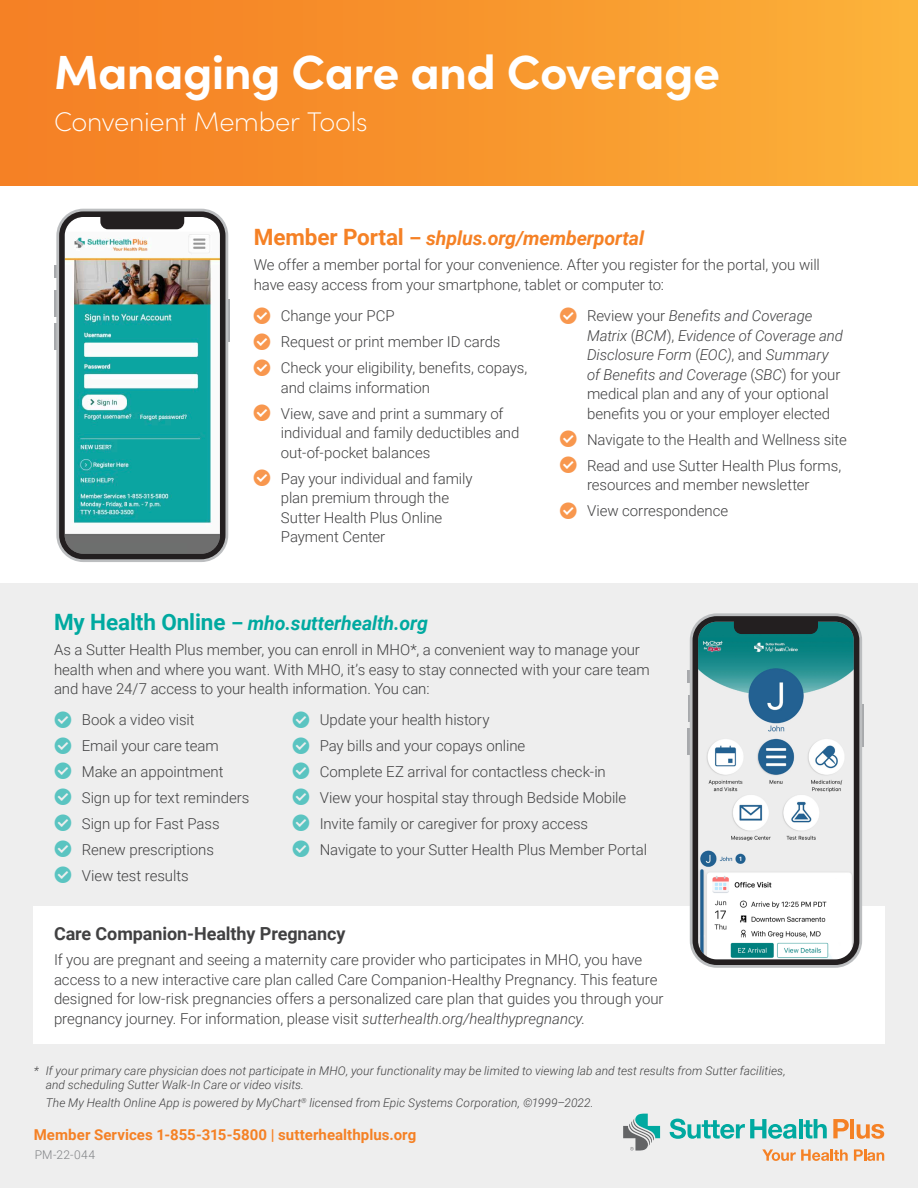
<style>
.page{position:relative;width:918px;height:1188px;background:#fff}
.page>*{position:absolute;margin:0;border:0;box-sizing:border-box;transform-origin:0 0}
.t1{font:700 48px "Sofia Pro";letter-spacing:-.015em;color:#fff}
.t2{font:200 27px "Sofia Pro";letter-spacing:-.01em;color:#fff}
.t3{font:italic 700 19.5px "Roboto";letter-spacing:-.005em;color:#f58125}
.t4{font:italic 700 19.5px "Roboto";letter-spacing:-.005em;color:#00a9a0}
.t5{font:700 18px "Roboto";letter-spacing:-.005em;color:#414142}
.t6{font:300 15px/26px "Roboto";letter-spacing:-.005em;color:#414142}
.t7{font:italic 300 15px/19.5px "Roboto";letter-spacing:-.005em;color:#414142}
.t8{font:700 15px "Roboto";letter-spacing:.005em;color:#f58125}
.t9{font:italic 300 12px/13.5px "Roboto";letter-spacing:.005em;color:#414142}
.t10{font:300 12px "Roboto";letter-spacing:.025em;color:#808285}
.s1{font-style:normal;font-size:22.5px}
.s2{font-style:normal}
.s3{font-family:"Web Hosting Hub Glyphs";font-weight:400;font-size:16.5px;color:#f8974e}
.s4{font-family:"Web Hosting Hub Glyphs";font-weight:400;font-style:normal;font-size:16.5px;color:#f8974e}
.s5{font-family:"Web Hosting Hub Glyphs";font-weight:400;font-size:16.5px;color:#5ac4c1}
.s6{font-style:italic}
</style>
<div class="page">
<div style="left:0;top:583px;width:918px;height:605px;background:#eee"></div>
<svg style="left:55px;top:265px;width:1px;height:13px"></svg>
<hr style="left:55px;top:290px;width:4px;height:26px;background:#a7a9ac">
<div style="left:225px;top:299px;width:5px;height:42px;background:#a7a9ac"></div>
<hr style="left:55px;top:324px;width:3px;height:26px;background:#a7a9ac">
<svg style="left:56px;top:209px;width:172px;height:353px;background:#bcbdbf"></svg>
<svg style="left:59px;top:211px;width:166px;height:348px"></svg>
<div style="left:34px;top:906px;width:850px;height:138px;background:#fff"></div>
<svg style="left:688px;top:670px;width:2px;height:13px"></svg>
<div style="left:688px;top:695px;width:5px;height:26px;background:#a7a9ac"></div>
<div style="left:859px;top:704px;width:5px;height:42px;background:#a7a9ac"></div>
<hr style="left:688px;top:729px;width:3px;height:26px;background:#a7a9ac">
<svg style="left:690px;top:613px;width:172px;height:355px;background:#b8b9bb"></svg>
<svg style="left:693px;top:616px;width:166px;height:349px"></svg>
<div style="left:0;top:0;width:918px;height:186px;background:linear-gradient(to right,#f47c22,#fcb039)"></div>
<svg style="left:623px;top:1114px;width:37px;height:37px"></svg>
<svg style="left:670px;top:1119px;width:127px;height:20px"></svg>
<hr style="left:799px;top:1119px;width:3px;height:19px;background:#00a9a0">
<svg style="left:804px;top:1119px;width:23px;height:20px"></svg>
<svg style="left:833px;top:1119px;width:16px;height:19px"></svg>
<hr style="left:850px;top:1119px;width:4px;height:19px;background:#f58125">
<svg style="left:857px;top:1124px;width:27px;height:15px"></svg>
<svg style="left:762px;top:1149px;width:86px;height:12px"></svg>
<svg style="left:854px;top:1149px;width:30px;height:12px"></svg>
<h1 class="t1" style="left:54px;top:36px;width:668px">Managing Care and Coverage</h1>
<h2 class="t2" style="left:54px;top:102px;width:315px">Convenient Member Tools</h2>
<h3 class="t3" style="left:254px;top:225px;width:392px"><span class="s1">Member Portal</span> <span class="s2">–</span> shplus.org/memberportal</h3>
<p class="t6" style="left:254px;top:254px;width:568px;line-height:19.5px">We offer a member portal for your convenience. After you register for the portal, you will have easy access from your smartphone, tablet or computer to:</p>
<p class="t6" style="left:254px;top:303px;width:275px"><span class="s3">Ŧ</span> Change your PCP<br><span class="s3">Ŧ</span> Request or print member ID cards<br><span class="s3">Ŧ</span> Check your eligibility, benefits, copays,</p>
<p class="t6" style="left:254px;top:374px;width:251px;text-indent:27px">and claims information<br><span class="s3">Ŧ</span> View, save and print a summary of</p>
<p class="t6" style="left:281px;top:423px;width:240px;line-height:19.5px">individual and family deductibles and out-of-pocket balances</p>
<p class="t6" style="left:281px;top:468px;width:193px;line-height:19.5px;text-indent:-27px"><span class="s3">Ŧ</span> Pay your individual and family plan premium through the<br>Sutter Health Plus Online<br>Payment Center</p>
<p class="t7" style="left:587px;top:306px;width:258px;text-indent:-27px"><span class="s4">Ŧ</span> <span class="s2">Review your</span> Benefits and Coverage Matrix <span class="s2">(</span>BCM<span class="s2">),</span> Evidence of Coverage and Disclosure Form <span class="s2">(</span>EOC)<span class="s2">, and</span> Summary of Benefits and Coverage <span class="s2">(</span>SBC<span class="s2">) for your medical plan and any of your optional benefits you or your employer elected</span></p>
<p class="t6" style="left:560px;top:426px;width:288px"><span class="s3">Ŧ</span> Navigate to the Health and Wellness site<br><span class="s3">Ŧ</span> Read and use Sutter Health Plus forms,</p>
<p class="t6" style="left:560px;top:472px;width:251px;text-indent:27px">resources and member newsletter<br><span class="s3">Ŧ</span> View correspondence</p>
<h3 class="t4" style="left:54px;top:610px;width:375px"><span class="s1">My Health Online</span> <span class="s2">–</span> mho.sutterhealth.org</h3>
<p class="t6" style="left:54px;top:640px;width:597px;line-height:19.5px">As a Sutter Health Plus member, you can enroll in MHO*, a convenient way to manage your health when and where you want. With MHO, it’s easy to stay connected with your care team and have 24/7 access to your health information. You can:</p>
<p class="t6" style="left:55px;top:706px;width:196px"><span class="s5">Ŧ</span> Book a video visit<br><span class="s5">Ŧ</span> Email your care team<br><span class="s5">Ŧ</span> Make an appointment<br><span class="s5">Ŧ</span> Sign up for text reminders<br><span class="s5">Ŧ</span> Sign up for Fast Pass<br><span class="s5">Ŧ</span> Renew prescriptions<br><span class="s5">Ŧ</span> View test results</p>
<p class="t6" style="left:293px;top:706px;width:356px"><span class="s5">Ŧ</span> Update your health history<br><span class="s5">Ŧ</span> Pay bills and your copays online<br><span class="s5">Ŧ</span> Complete EZ arrival for contactless check-in<br><span class="s5">Ŧ</span> View your hospital stay through Bedside Mobile<br><span class="s5">Ŧ</span> Invite family or caregiver for proxy access<br><span class="s5">Ŧ</span> Navigate to your Sutter Health Plus Member Portal</p>
<p class="t5" style="left:54px;top:921px;width:293px">Care Companion-Healthy Pregnancy</p>
<p class="t6" style="left:54px;top:949px;width:611px;line-height:19.5px">If you are pregnant and seeing a maternity care provider who participates in MHO, you have access to a new interactive care plan called Care Companion-Healthy Pregnancy. This feature designed for low-risk pregnancies offers a personalized care plan that guides you through your pregnancy journey. For information, please visit <span class="s6">sutterhealth.org/healthypregnancy</span>.</p>
<p class="t9" style="left:46px;top:1064px;width:741px;text-indent:-12px">* If your primary care physician does not participate in MHO, your functionality may be limited to viewing lab and test results from Sutter facilities, and scheduling Sutter Walk-In Care or video visits.</p>
<p class="t9" style="left:46px;top:1095px;width:550px">The My Health Online App is powered by MyChart<sup>®</sup> licensed from Epic Systems Corporation, ©1999–2022.</p>
<p class="t8" style="left:34px;top:1124px;width:384px">Member Services 1-855-315-5800 | sutterhealthplus.org</p>
<p class="t10" style="left:35px;top:1146px;width:62px">PM-22-044</p>
</div>
